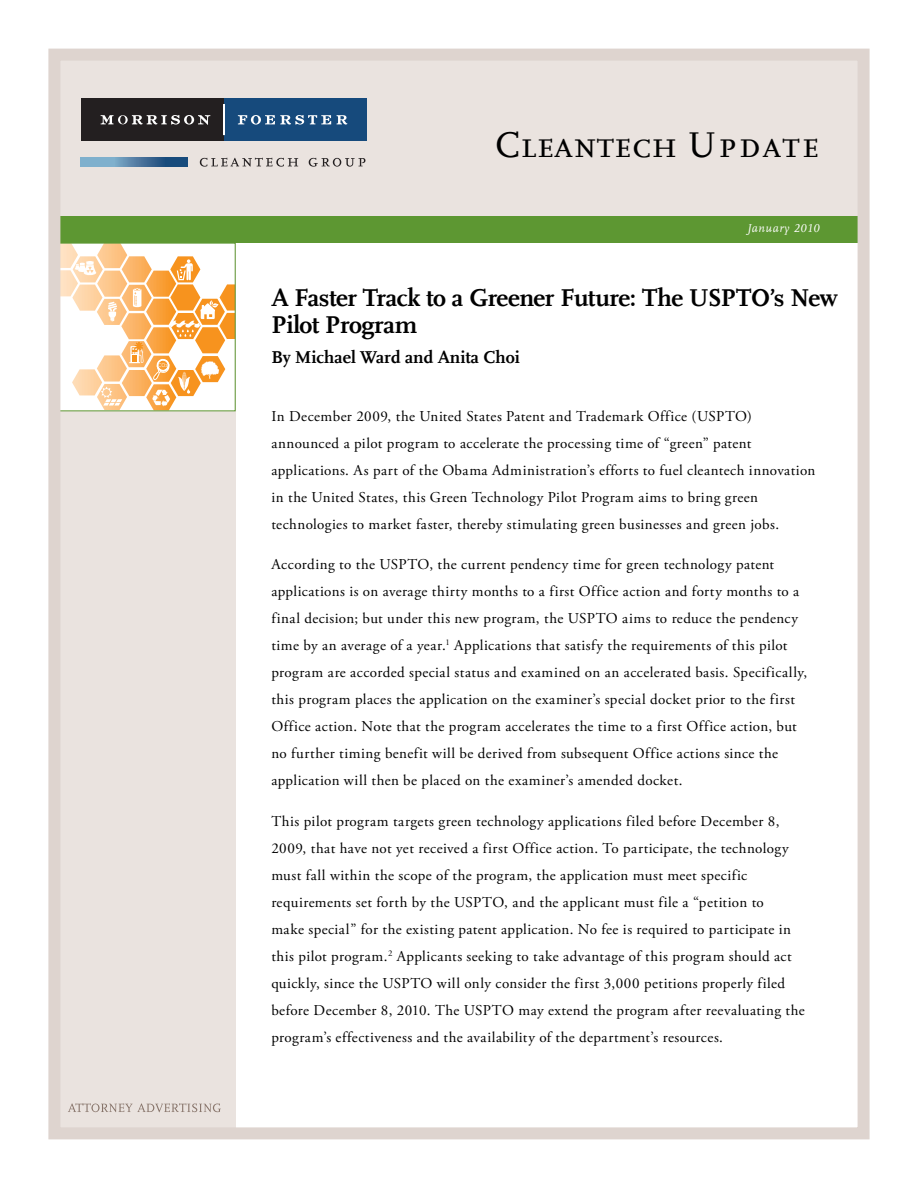
<style>
.page{position:relative;width:918px;height:1188px;background:#fff}
.page>*{position:absolute;margin:0;border:0;box-sizing:border-box;transform-origin:0 0}
.t1{font:37.5px "Scala LF Caps";color:#000}
.t2{font:700 25.5px/27px "Scala";letter-spacing:-.02em;color:#000}
.t3{font:700 18px "Scala";color:#000}
.t4{font:15px/27px "Adobe Garamond Pro";letter-spacing:.03em;color:#000}
.t5{font:italic 12px "Scala LF";letter-spacing:.05em;color:#fff}
</style>
<div class="page">
<div style="left:60px;top:220px;width:175px;height:908px;background:#eae3df"></div>
<svg style="left:61px;top:245px;width:173px;height:164px;background:#fcd6ac"></svg>
<div style="left:54px;top:243px;width:182px;height:168px;border:1px solid #5d9732"></div>
<div style="left:60px;top:93px;width:798px;height:150px;background:#5d9732"></div>
<div style="left:60px;top:60px;width:798px;height:156px;background:#eae3df"></div>
<div style="left:224px;top:99px;width:143px;height:42px;background:#164a7c"></div>
<div style="left:81px;top:99px;width:143px;height:42px;background:#231f20"></div>
<svg style="left:101px;top:115px;width:109px;height:10px"></svg>
<svg style="left:238px;top:115px;width:93px;height:10px"></svg>
<svg style="left:337px;top:115px;width:10px;height:10px"></svg>
<hr style="left:223px;top:105px;width:2px;height:30px;background:#fff">
<svg style="left:200px;top:158px;width:98px;height:9px"></svg>
<svg style="left:309px;top:158px;width:56px;height:9px"></svg>
<svg style="left:81px;top:158px;width:107px;height:9px"></svg>
<div style="left:48px;top:49px;width:822px;height:1090px;border:12px solid #ded4cf"></div>
<svg style="left:68px;top:1103px;width:153px;height:9px"></svg>
<h1 class="t1" style="left:495px;top:123px;width:326px">Cleantech Update</h1>
<p class="t5" style="left:747px;top:221px;width:74px">January 2010</p>
<h2 class="t2" style="left:272px;top:284px;width:568px">A Faster Track to a Greener Future: The USPTO’s New<br>Pilot Program</h2>
<p class="t3" style="left:272px;top:347px;width:250px">By Michael Ward and Anita Choi</p>
<p class="t4" style="left:271px;top:403px;width:546px">In December 2009, the United States Patent and Trademark Office (USPTO) announced a pilot program to accelerate the processing time of “green” patent applications. As part of the Obama Administration’s efforts to fuel cleantech innovation in the United States, this Green Technology Pilot Program aims to bring green technologies to market faster, thereby stimulating green businesses and green jobs.</p>
<p class="t4" style="left:271px;top:552px;width:537px">According to the USPTO, the current pendency time for green technology patent applications is on average thirty months to a first Office action and forty months to a final decision; but under this new program, the USPTO aims to reduce the pendency time by an average of a year.<sup>1</sup> Applications that satisfy the requirements of this pilot program are accorded special status and examined on an accelerated basis. Specifically, this program places the application on the examiner’s special docket prior to the first Office action. Note that the program accelerates the time to a first Office action, but no further timing benefit will be derived from subsequent Office actions since the application will then be placed on the examiner’s amended docket.</p>
<p class="t4" style="left:271px;top:808px;width:535px">This pilot program targets green technology applications filed before December 8, 2009, that have not yet received a first Office action. To participate, the technology must fall within the scope of the program, the application must meet specific requirements set forth by the USPTO, and the applicant must file a “petition to<br>make special” for the existing patent application. No fee is required to participate in this pilot program.<sup>2</sup> Applicants seeking to take advantage of this program should act quickly, since the USPTO will only consider the first 3,000 petitions properly filed before December 8, 2010. The USPTO may extend the program after reevaluating the program’s effectiveness and the availability of the department’s resources.</p>
</div>
